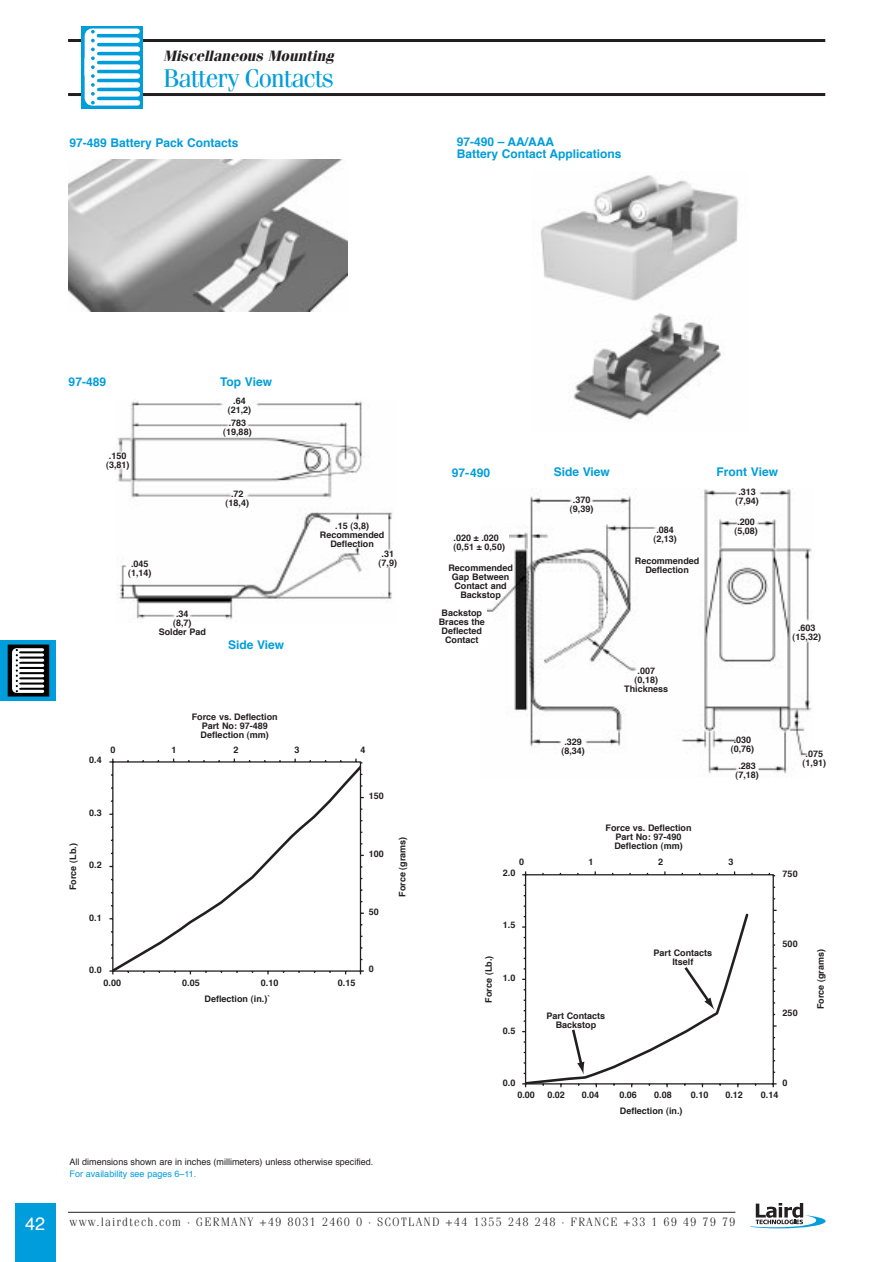
<style>
.page{position:relative;width:893px;height:1262px;background:#fff}
.page>*{position:absolute;margin:0;border:0;box-sizing:border-box;transform-origin:0 0}
.t1{font:25.5px "Fenice";letter-spacing:-.04em;color:#009ddc}
.t2{font:18px "Helvetica";color:#fff}
.t3{font:italic 700 15px "Fenice";color:#231f20}
.t4{font:700 12px/12px "Helvetica";color:#009ddc}
.t5{font:300 12px "Fenice";letter-spacing:.1em;color:#231f20}
.t6{font:700 9px/9px "Helvetica";color:#231f20;text-align:center}
.t7{font:9px "Helvetica";color:#231f20}
.t8{font:9px "Helvetica";color:#009ddc}
</style>
<div class="page">
<hr style="left:68px;top:1212px;width:667px;height:1px;background:#231f20">
<svg style="left:750px;top:1203px;width:75px;height:25px"></svg>
<div style="left:15px;top:1203px;width:40px;height:59px;background:#009ddc"></div>
<hr style="left:68px;top:39px;width:757px;height:3px;background:#231f20">
<hr style="left:68px;top:93px;width:757px;height:3px;background:#231f20">
<svg style="left:82px;top:27px;width:60px;height:81px"></svg>
<svg style="left:0;top:640px;width:55px;height:60px"></svg>
<svg style="left:8px;top:644px;width:41px;height:52px"></svg>
<svg style="left:12px;top:652px;width:9px;height:14px"></svg>
<svg style="left:12px;top:666px;width:9px;height:22px"></svg>
<hr style="left:20px;top:651px;width:24px;height:2px;background:#000">
<hr style="left:21px;top:661px;width:24px;height:3px;background:#000">
<hr style="left:21px;top:656px;width:24px;height:3px;background:#000">
<hr style="left:21px;top:666px;width:24px;height:3px;background:#000">
<hr style="left:21px;top:672px;width:24px;height:2px;background:#000">
<hr style="left:21px;top:677px;width:24px;height:2px;background:#000">
<hr style="left:21px;top:682px;width:24px;height:3px;background:#000">
<hr style="left:21px;top:687px;width:24px;height:3px;background:#000">
<hr style="left:17px;top:653px;width:25px;height:3px;background:#fff">
<hr style="left:17px;top:664px;width:26px;height:3px;background:#fff">
<hr style="left:17px;top:648px;width:25px;height:3px;background:#fff">
<hr style="left:17px;top:658px;width:26px;height:3px;background:#fff">
<hr style="left:17px;top:669px;width:26px;height:3px;background:#fff">
<hr style="left:17px;top:674px;width:26px;height:3px;background:#fff">
<hr style="left:17px;top:679px;width:26px;height:3px;background:#fff">
<hr style="left:17px;top:684px;width:26px;height:3px;background:#fff">
<hr style="left:17px;top:690px;width:26px;height:3px;background:#fff">
<svg style="left:16px;top:649px;width:2px;height:43px"></svg>
<img style="left:487px;top:489px;width:325px;height:285px">
<svg style="left:109px;top:758px;width:255px;height:217px"></svg>
<svg style="left:113px;top:762px;width:247px;height:209px"></svg>
<img style="left:117px;top:401px;width:276px;height:218px">
<img style="left:69px;top:159px;width:279px;height:153px">
<svg style="left:522px;top:871px;width:255px;height:217px"></svg>
<svg style="left:525px;top:911px;width:225px;height:172px"></svg>
<img style="left:541px;top:175px;width:198px;height:245px">
<div style="left:452px;top:533px;width:56px;height:21px;background:#fff"></div>
<h3 class="t3" style="left:164px;top:50px;width:174px">Miscellaneous Mounting</h3>
<h1 class="t1" style="left:164px;top:69px;width:172px">Battery Contacts</h1>
<h3 class="t4" style="left:70px;top:137px;width:170px">97-489 Battery Pack Contacts</h3>
<h3 class="t4" style="left:456px;top:137px;width:166px">97-490 – AA/AAA<br>Battery Contact Applications</h3>
<h3 class="t4" style="left:69px;top:377px;width:39px">97-489</h3>
<p class="t6" style="left:106px;top:452px;width:25px">.150 (3,81)</p>
<h3 class="t4" style="left:220px;top:377px;width:53px">Top View</h3>
<p class="t6" style="left:228px;top:397px;width:25px">.64 (21,2)</p>
<p class="t6" style="left:223px;top:419px;width:30px">.783 (19,88)</p>
<p class="t6" style="left:225px;top:490px;width:25px">.72 (18,4)</p>
<p class="t6" style="left:128px;top:560px;width:25px">.045 (1,14)</p>
<p class="t6" style="left:159px;top:610px;width:49px">.34<br>(8,7)<br>Solder Pad</p>
<h3 class="t4" style="left:228px;top:639px;width:58px">Side View</h3>
<p class="t6" style="left:192px;top:713px;width:88px">Force vs. Deflection<br>Part No: 97-489<br>Deflection (mm)</p>
<p class="t6" style="left:320px;top:522px;width:66px">.15 (3,8)<br>Recommended<br>Deflection</p>
<p class="t6" style="left:378px;top:550px;width:20px">.31 (7,9)</p>
<p class="t6" style="left:89px;top:756px;width:14px">0.4</p>
<p class="t6" style="left:110px;top:746px;width:7px">0</p>
<p class="t6" style="left:171px;top:746px;width:7px">1</p>
<p class="t6" style="left:233px;top:746px;width:7px">2</p>
<p class="t6" style="left:294px;top:746px;width:7px">3</p>
<p class="t6" style="left:360px;top:746px;width:7px">4</p>
<p class="t6" style="left:69px;top:890px;width:48px;rotate:-90deg">Force (Lb.)</p>
<p class="t6" style="left:89px;top:809px;width:14px">0.3</p>
<p class="t6" style="left:89px;top:861px;width:14px">0.2</p>
<p class="t6" style="left:89px;top:914px;width:14px">0.1</p>
<p class="t6" style="left:369px;top:792px;width:17px">150</p>
<p class="t6" style="left:369px;top:850px;width:17px">100</p>
<p class="t6" style="left:369px;top:907px;width:12px">50</p>
<p class="t6" style="left:398px;top:896px;width:62px;rotate:-90deg">Force (grams)</p>
<p class="t6" style="left:89px;top:966px;width:14px">0.0</p>
<p class="t6" style="left:104px;top:979px;width:19px">0.00</p>
<p class="t6" style="left:182px;top:979px;width:19px">0.05</p>
<p class="t6" style="left:261px;top:979px;width:19px">0.10</p>
<p class="t6" style="left:338px;top:979px;width:19px">0.15</p>
<p class="t6" style="left:204px;top:995px;width:67px">Deflection (in.)`</p>
<p class="t6" style="left:369px;top:965px;width:7px">0</p>
<p class="t7" style="left:70px;top:1158px;width:305px">All dimensions shown are in inches (millimeters) unless otherwise specified.</p>
<p class="t8" style="left:70px;top:1170px;width:128px">For availability see pages 6–11.</p>
<h3 class="t4" style="left:451px;top:467px;width:40px">97-490</h3>
<h3 class="t4" style="left:553px;top:467px;width:58px">Side View</h3>
<h3 class="t4" style="left:716px;top:466px;width:63px">Front View</h3>
<p class="t6" style="left:570px;top:496px;width:25px">.370 (9,39)</p>
<p class="t6" style="left:656px;top:526px;width:19px">.084</p>
<p class="t6" style="left:453px;top:534px;width:47px">.020 ± .020</p>
<p class="t6" style="left:653px;top:535px;width:25px">(2,13)</p>
<p class="t6" style="left:453px;top:543px;width:53px">(0,51 ± 0,50)</p>
<p class="t6" style="left:448px;top:564px;width:66px">Recommended<br>Gap Between<br>Contact and<br>Backstop</p>
<p class="t6" style="left:438px;top:609px;width:48px">Backstop<br>Braces the<br>Deflected<br>Contact</p>
<p class="t6" style="left:635px;top:557px;width:66px">Recommended<br>Deflection</p>
<p class="t6" style="left:561px;top:738px;width:25px">.329 (8,34)</p>
<p class="t6" style="left:624px;top:667px;width:46px">.007<br>(0,18)<br>Thickness</p>
<p class="t6" style="left:605px;top:823px;width:88px">Force vs. Deflection<br>Part No: 97-490<br>Deflection (mm)</p>
<p class="t6" style="left:735px;top:488px;width:25px">.313 (7,94)</p>
<p class="t6" style="left:734px;top:518px;width:25px">.200 (5,08)</p>
<p class="t6" style="left:730px;top:736px;width:25px">.030 (0,76)</p>
<p class="t6" style="left:735px;top:762px;width:25px">.283 (7,18)</p>
<p class="t6" style="left:519px;top:858px;width:7px">0</p>
<p class="t6" style="left:588px;top:858px;width:7px">1</p>
<p class="t6" style="left:658px;top:858px;width:7px">2</p>
<p class="t6" style="left:728px;top:858px;width:7px">3</p>
<p class="t6" style="left:503px;top:869px;width:14px">2.0</p>
<p class="t6" style="left:503px;top:921px;width:14px">1.5</p>
<p class="t6" style="left:485px;top:1002px;width:48px;rotate:-90deg">Force (Lb.)</p>
<p class="t6" style="left:503px;top:974px;width:14px">1.0</p>
<p class="t6" style="left:503px;top:1026px;width:14px">0.5</p>
<p class="t6" style="left:503px;top:1079px;width:14px">0.0</p>
<p class="t6" style="left:546px;top:1011px;width:60px">Part Contacts<br>Backstop</p>
<p class="t6" style="left:653px;top:949px;width:60px">Part Contacts<br>Itself</p>
<p class="t6" style="left:792px;top:624px;width:30px">.603 (15,32)</p>
<p class="t6" style="left:802px;top:750px;width:25px">.075 (1,91)</p>
<p class="t6" style="left:782px;top:870px;width:17px">750</p>
<p class="t6" style="left:782px;top:939px;width:17px">500</p>
<p class="t6" style="left:782px;top:1009px;width:17px">250</p>
<p class="t6" style="left:816px;top:1009px;width:62px;rotate:-90deg">Force (grams)</p>
<p class="t6" style="left:782px;top:1079px;width:7px">0</p>
<p class="t6" style="left:517px;top:1091px;width:19px">0.00</p>
<p class="t6" style="left:547px;top:1091px;width:19px">0.02</p>
<p class="t6" style="left:581px;top:1091px;width:19px">0.04</p>
<p class="t6" style="left:619px;top:1091px;width:19px">0.06</p>
<p class="t6" style="left:654px;top:1091px;width:19px">0.08</p>
<p class="t6" style="left:691px;top:1091px;width:19px">0.10</p>
<p class="t6" style="left:725px;top:1091px;width:19px">0.12</p>
<p class="t6" style="left:761px;top:1091px;width:19px">0.14</p>
<p class="t6" style="left:620px;top:1107px;width:64px">Deflection (in.)</p>
<h2 class="t2" style="left:25px;top:1217px;width:22px">42</h2>
<h3 class="t5" style="left:70px;top:1218px;width:667px">www.lairdtech.com · GERMANY +49 8031 2460 0 · SCOTLAND +44 1355 248 248 · FRANCE +33 1 69 49 79 79</h3>
</div>
